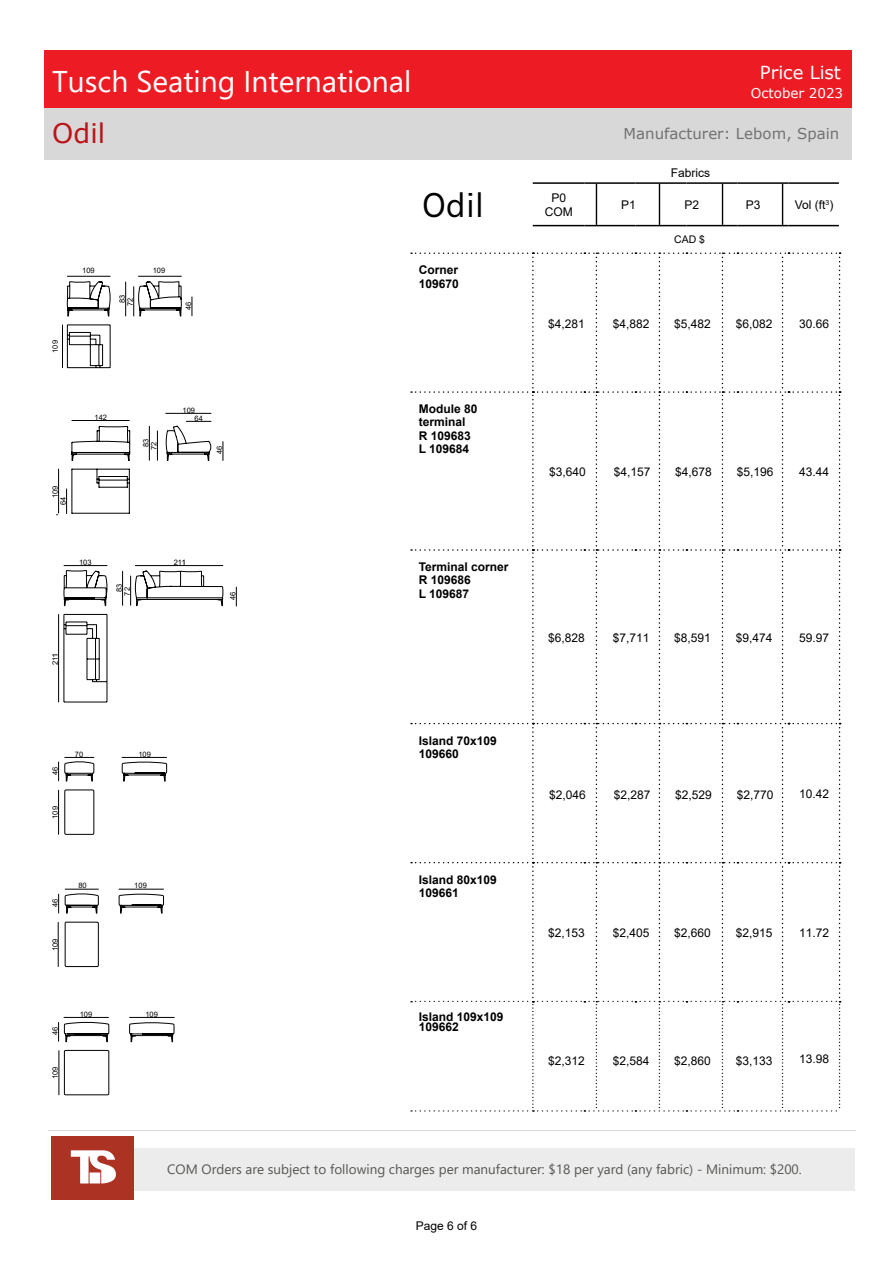
<style>
.page{position:relative;width:893px;height:1263px;background:#fff}
.page>*{position:absolute;margin:0;border:0;box-sizing:border-box;transform-origin:0 0}
.t1{font:33px "Neufile Grotesk";color:#000}
.t2{font:30px "Segoe UI";color:#fff}
.t3{font:27px "Verdana";color:#ba1419}
.t4{font:18px "Verdana";color:#fff}
.t5{font:15px "Verdana";letter-spacing:.005em;color:#717171}
.t6{font:13.5px "Segoe UI";color:#575551}
.t7{font:13.5px "Verdana";color:#fff}
.t8{font:12px/14.4px "Arial";color:#000;text-align:center}
.t9{font:700 12px/13.5px "Arial";color:#000}
.t10{font:12px "Arial";color:#000}
.t11{font:10.5px "Arial";color:#000}
.t12{font:7.5px/7.9px "Arial";color:#000;text-align:center}
.s1{font-style:inherit}
</style>
<div class="page">
<hr style="left:64px;top:565px;width:43px;height:1px;background:#000">
<hr style="left:135px;top:565px;width:88px;height:1px;background:#000">
<hr style="left:58px;top:614px;width:1px;height:88px;background:#000">
<svg style="left:64px;top:570px;width:159px;height:132px"></svg>
<svg style="left:236px;top:587px;width:1px;height:19px"></svg>
<hr style="left:72px;top:420px;width:57px;height:1px;background:#000">
<svg style="left:223px;top:442px;width:1px;height:18px"></svg>
<hr style="left:58px;top:469px;width:1px;height:44px;background:#000">
<hr style="left:166px;top:413px;width:45px;height:1px;background:#000">
<svg style="left:66px;top:421px;width:146px;height:93px"></svg>
<hr style="left:130px;top:1017px;width:44px;height:1px;background:#000">
<hr style="left:64px;top:1017px;width:44px;height:1px;background:#000">
<svg style="left:58px;top:1022px;width:116px;height:73px"></svg>
<svg style="left:58px;top:894px;width:1px;height:19px"></svg>
<hr style="left:58px;top:922px;width:1px;height:44px;background:#000">
<hr style="left:65px;top:889px;width:33px;height:1px;background:#000">
<hr style="left:119px;top:889px;width:45px;height:1px;background:#000">
<svg style="left:65px;top:893px;width:99px;height:74px"></svg>
<svg style="left:58px;top:757px;width:109px;height:78px"></svg>
<svg style="left:411px;top:226px;width:429px;height:885px"></svg>
<hr style="left:533px;top:182px;width:51px;height:2px;background:#000">
<hr style="left:584px;top:182px;width:51px;height:2px;background:#000">
<hr style="left:635px;top:182px;width:51px;height:2px;background:#000">
<hr style="left:686px;top:182px;width:51px;height:2px;background:#000">
<hr style="left:737px;top:182px;width:52px;height:2px;background:#000">
<hr style="left:789px;top:182px;width:50px;height:2px;background:#000">
<hr style="left:533px;top:225px;width:51px;height:1px;background:#000">
<hr style="left:584px;top:225px;width:51px;height:1px;background:#000">
<hr style="left:635px;top:225px;width:51px;height:1px;background:#000">
<hr style="left:686px;top:225px;width:51px;height:1px;background:#000">
<hr style="left:737px;top:225px;width:52px;height:1px;background:#000">
<hr style="left:789px;top:225px;width:50px;height:1px;background:#000">
<hr style="left:596px;top:184px;width:1px;height:41px;background:#000">
<hr style="left:659px;top:184px;width:1px;height:41px;background:#000">
<hr style="left:722px;top:184px;width:1px;height:41px;background:#000">
<hr style="left:782px;top:184px;width:1px;height:41px;background:#000">
<hr style="left:67px;top:276px;width:43px;height:1px;background:#000">
<hr style="left:138px;top:276px;width:43px;height:1px;background:#000">
<hr style="left:62px;top:325px;width:1px;height:43px;background:#000">
<svg style="left:192px;top:297px;width:1px;height:19px"></svg>
<svg style="left:67px;top:281px;width:115px;height:87px"></svg>
<div style="left:44px;top:50px;width:807px;height:64px;background:#ed1c24"></div>
<div style="left:44px;top:109px;width:807px;height:51px;background:#d8d8d8"></div>
<div style="left:134px;top:1148px;width:720px;height:42px;background:#ececec"></div>
<hr style="left:49px;top:1130px;width:807px;height:1px;background:#d9d9d9">
<img style="left:52px;top:1136px;width:82px;height:63px">
<h2 class="t2" style="left:52px;top:53px;width:361px">Tusch Seating International</h2>
<h3 class="t4" style="left:760px;top:60px;width:83px">Price List</h3>
<h3 class="t3" style="left:52px;top:114px;width:54px">Odil</h3>
<p class="t5" style="left:623px;top:124px;width:217px">Manufacturer: Lebom, Spain</p>
<p class="t7" style="left:751px;top:84px;width:94px">October 2023</p>
<p class="t12" style="left:51px;top:353px;width:14px;rotate:-90deg">109</p>
<p class="t12" style="left:82px;top:266px;width:14px">109</p>
<p class="t12" style="left:153px;top:266px;width:14px">109</p>
<p class="t12" style="left:118px;top:306px;width:13px;rotate:-90deg">83<br>72</p>
<p class="t12" style="left:184px;top:310px;width:10px;rotate:-90deg">46</p>
<p class="t12" style="left:51px;top:505px;width:21px;text-align:left;text-indent:7px;rotate:-90deg">109<br>64</p>
<p class="t12" style="left:95px;top:413px;width:14px">142</p>
<p class="t12" style="left:142px;top:450px;width:13px;rotate:-90deg">83<br>72</p>
<p class="t12" style="left:195px;top:406px;width:10px;text-align:left;text-indent:-12px">109<br>64</p>
<p class="t12" style="left:215px;top:454px;width:10px;rotate:-90deg">46</p>
<p class="t12" style="left:79px;top:558px;width:14px">103</p>
<p class="t12" style="left:174px;top:558px;width:14px">211</p>
<p class="t12" style="left:115px;top:595px;width:13px;rotate:-90deg">83<br>72</p>
<p class="t12" style="left:229px;top:600px;width:10px;rotate:-90deg">46</p>
<p class="t12" style="left:51px;top:665px;width:14px;rotate:-90deg">211</p>
<p class="t12" style="left:51px;top:775px;width:10px;rotate:-90deg">46</p>
<p class="t12" style="left:51px;top:819px;width:14px;rotate:-90deg">109</p>
<p class="t12" style="left:75px;top:750px;width:10px">70</p>
<p class="t12" style="left:138px;top:750px;width:14px">109</p>
<p class="t12" style="left:51px;top:907px;width:10px;rotate:-90deg">46</p>
<p class="t12" style="left:51px;top:951px;width:14px;rotate:-90deg">109</p>
<p class="t12" style="left:78px;top:882px;width:10px">80</p>
<p class="t12" style="left:134px;top:881px;width:14px">109</p>
<p class="t12" style="left:51px;top:1035px;width:10px;rotate:-90deg">46</p>
<p class="t12" style="left:51px;top:1079px;width:14px;rotate:-90deg">109</p>
<p class="t12" style="left:80px;top:1010px;width:14px">109</p>
<p class="t12" style="left:145px;top:1010px;width:14px">109</p>
<h1 class="t1" style="left:422px;top:185px;width:63px">Odil</h1>
<p class="t9" style="left:419px;top:263px;width:42px">Corner<br>109670</p>
<p class="t9" style="left:419px;top:402px;width:60px">Module 80 terminal<br>R 109683<br>L 109684</p>
<p class="t9" style="left:419px;top:560px;width:91px">Terminal corner<br>R 109686<br>L 109687</p>
<p class="t8" style="left:671px;top:165px;width:41px">Fabrics</p>
<p class="t8" style="left:545px;top:190px;width:29px">P0<br>COM</p>
<p class="t8" style="left:621px;top:197px;width:16px">P1</p>
<p class="t8" style="left:684px;top:197px;width:16px">P2</p>
<p class="t8" style="left:746px;top:197px;width:16px">P3</p>
<p class="t8" style="left:795px;top:197px;width:40px">Vol (ft<sup>3</sup>)</p>
<p class="t11" style="left:674px;top:232px;width:32px">CAD $</p>
<p class="t8" style="left:548px;top:316px;width:38px"><span class="s1">$</span>4,281</p>
<p class="t8" style="left:613px;top:316px;width:38px"><span class="s1">$</span>4,882</p>
<p class="t10" style="left:674px;top:315px;width:38px">$5,<span class="s1">482</span></p>
<p class="t8" style="left:736px;top:316px;width:38px"><span class="s1">$</span>6,082</p>
<p class="t8" style="left:799px;top:316px;width:32px">30.66</p>
<p class="t8" style="left:549px;top:465px;width:38px"><span class="s1">$</span>3,640</p>
<p class="t8" style="left:614px;top:465px;width:38px"><span class="s1">$</span>4,157</p>
<p class="t8" style="left:675px;top:465px;width:38px"><span class="s1">$</span>4,678</p>
<p class="t8" style="left:737px;top:465px;width:38px"><span class="s1">$</span>5,196</p>
<p class="t8" style="left:799px;top:464px;width:32px">43.44</p>
<p class="t8" style="left:548px;top:630px;width:38px"><span class="s1">$</span>6,828</p>
<p class="t8" style="left:613px;top:630px;width:38px">$7,711</p>
<p class="t8" style="left:674px;top:630px;width:38px"><span class="s1">$</span>8,591</p>
<p class="t8" style="left:736px;top:630px;width:38px"><span class="s1">$</span>9,474</p>
<p class="t8" style="left:799px;top:630px;width:32px">59.97</p>
<p class="t9" style="left:419px;top:734px;width:80px">Island 70x109<br>109660</p>
<p class="t9" style="left:419px;top:873px;width:80px">Island 80x109<br>109661</p>
<p class="t9" style="left:419px;top:1011px;width:86px;line-height:10.6px">Island 109x109<br>109662</p>
<p class="t8" style="left:549px;top:788px;width:38px">$2,046</p>
<p class="t8" style="left:614px;top:788px;width:38px"><span class="s1">$</span>2,287</p>
<p class="t8" style="left:675px;top:788px;width:38px"><span class="s1">$</span>2,529</p>
<p class="t8" style="left:737px;top:788px;width:38px"><span class="s1">$</span>2,770</p>
<p class="t8" style="left:799px;top:786px;width:32px">10.42</p>
<p class="t8" style="left:548px;top:925px;width:38px">$2,153</p>
<p class="t8" style="left:613px;top:925px;width:38px"><span class="s1">$</span>2,405</p>
<p class="t8" style="left:674px;top:925px;width:38px"><span class="s1">$</span>2,660</p>
<p class="t8" style="left:736px;top:925px;width:38px"><span class="s1">$</span>2,915</p>
<p class="t8" style="left:799px;top:926px;width:32px">11.72</p>
<p class="t8" style="left:548px;top:1053px;width:38px">$2,312</p>
<p class="t8" style="left:613px;top:1053px;width:38px"><span class="s1">$</span>2,584</p>
<p class="t8" style="left:674px;top:1053px;width:38px"><span class="s1">$</span>2,860</p>
<p class="t8" style="left:736px;top:1053px;width:38px"><span class="s1">$</span>3,133</p>
<p class="t8" style="left:799px;top:1051px;width:32px">13.98</p>
<p class="t6" style="left:167px;top:1157px;width:636px">COM Orders are subject to following charges per manufacturer: $18 per yard (any fabric) - Minimum: $200.</p>
<p class="t10" style="left:416px;top:1218px;width:63px">Page 6 of 6</p>
</div>
